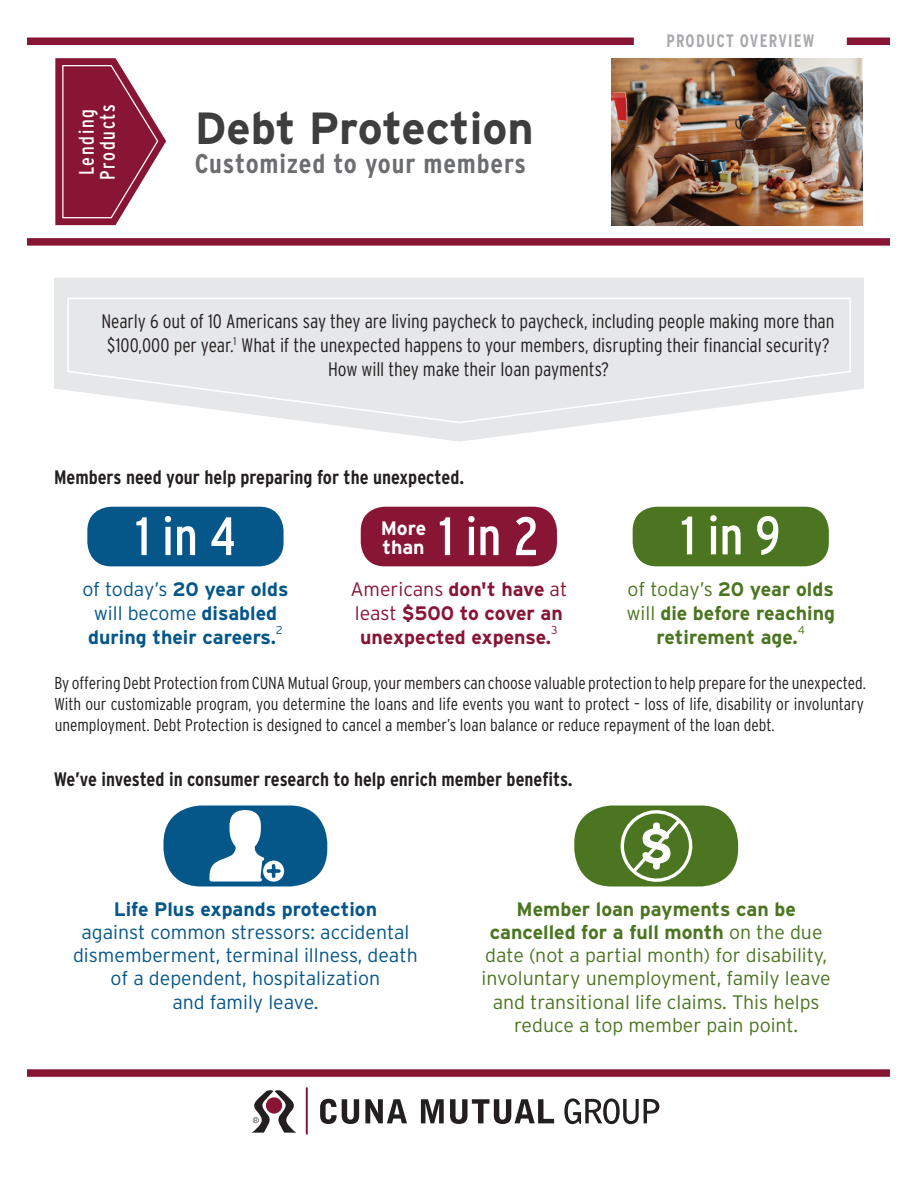
<style>
.page{position:relative;width:918px;height:1188px;background:#fff}
.page>*{position:absolute;margin:0;border:0;box-sizing:border-box;transform-origin:0 0}
.t1{font:condensed 54px "Interstate";color:#fff}
.t2{font:700 45px "Interstate";color:#3e3e3f}
.t3{font:700 condensed 27px "Interstate";letter-spacing:.03em;color:#6c6d70}
.t4{font:condensed 21px "Interstate";letter-spacing:.09em;color:#fff;scale:.93 1}
.Feature_story{font:300 condensed 19.5px/24px "Interstate";letter-spacing:-.005em;color:#231f20;text-align:center}
.t5{font:300 19.5px/23.2px "Interstate";color:#4b7520;text-align:center}
.t6{font:300 19.5px/23.2px "Interstate";color:#055689;text-align:center}
.t7{font:700 condensed 19.5px "Interstate";color:#231f20}
.t8{font:700 19.5px/24px "Interstate";color:#055689;text-align:center}
.t9{font:700 19.5px/24px "Interstate";color:#881534}
.t10{font:700 19.5px/24px "Interstate";color:#4b7520;text-align:center}
.t11{font:700 19.5px/19.5px "Interstate";color:#fff}
.t12{font:700 condensed 18px "Interstate";letter-spacing:.075em;color:#a8a9ad;scale:.93 1}
.t13{font:300 condensed 17.25px/21px "Interstate";color:#231f20;text-align:justify}
.t14{font:300 11.4px "Interstate";color:#055689}
.t15{font:300 11.4px "Interstate";color:#881534}
.t16{font:300 11.4px "Interstate";color:#4b7520}
.s1{font-weight:300}
.s2{font-weight:700}
</style>
<div class="page">
<div style="left:574px;top:806px;width:164px;height:80px;background:#4b7520;border-radius:37px"></div>
<div style="left:164px;top:806px;width:163px;height:80px;background:#055689;border-radius:37px"></div>
<svg style="left:54px;top:278px;width:810px;height:164px;fill:#e6e7e9"></svg>
<svg style="left:67px;top:297px;width:785px;height:127px;background:#e8e9eb"></svg>
<svg style="left:55px;top:58px;width:111px;height:167px"></svg>
<div style="left:27px;top:238px;width:863px;height:8px;background:#881534"></div>
<div style="left:27px;top:38px;width:607px;height:7px;background:#881534"></div>
<div style="left:847px;top:38px;width:43px;height:7px;background:#881534"></div>
<div style="left:27px;top:1069px;width:863px;height:8px;background:#881534"></div>
<hr style="left:306px;top:1087px;width:2px;height:48px;background:#881534">
<svg style="left:320px;top:1099px;width:39px;height:25px"></svg>
<svg style="left:365px;top:1099px;width:42px;height:24px"></svg>
<svg style="left:421px;top:1099px;width:23px;height:24px"></svg>
<svg style="left:450px;top:1099px;width:104px;height:25px"></svg>
<svg style="left:564px;top:1098px;width:95px;height:26px"></svg>
<svg style="left:252px;top:1090px;width:44px;height:43px"></svg>
<img style="left:611px;top:59px;width:252px;height:166px">
<svg style="left:263px;top:861px;width:21px;height:21px"></svg>
<svg style="left:209px;top:810px;width:66px;height:72px"></svg>
<svg style="left:268px;top:869px;width:11px;height:4px"></svg>
<svg style="left:620px;top:810px;width:73px;height:72px"></svg>
<div style="left:633px;top:507px;width:196px;height:59px;background:#4b7520;border-radius:24px"></div>
<div style="left:361px;top:507px;width:196px;height:59px;background:#881534;border-radius:24px"></div>
<div style="left:87px;top:507px;width:197px;height:59px;background:#055689;border-radius:24px"></div>
<p class="t4" style="left:96px;top:180px;width:83px;rotate:-90deg">Products</p>
<p class="t4" style="left:75px;top:175px;width:73px;rotate:-90deg">Lending</p>
<p class="t2" style="left:195px;top:103px;width:341px">Debt Protection</p>
<p class="t3" style="left:195px;top:148px;width:333px">Customized to your members</p>
<p class="t12" style="left:666px;top:31px;width:160px">PRODUCT OVERVIEW</p>
<p class="Feature_story" style="left:101px;top:309px;width:735px">Nearly 6 out of 10 Americans say they are living paycheck to paycheck, including people making more than $100,000 per year.<sup>1</sup> What if the unexpected happens to your members, disrupting their financial security?<br>How will they make their loan payments?</p>
<p class="t7" style="left:54px;top:466px;width:412px">Members need your help preparing for the unexpected.</p>
<p class="t1" style="left:135px;top:506px;width:102px">1 in 4</p>
<p class="t11" style="left:381px;top:518px;width:47px">More than</p>
<p class="t1" style="left:439px;top:506px;width:102px">1 in 2</p>
<p class="t1" style="left:681px;top:505px;width:101px">1 in 9</p>
<p class="t8" style="left:82px;top:577px;width:208px"><span class="s1">of today’s</span> 20 year olds <span class="s1">will become</span> disabled during their careers.</p>
<p class="t14" style="left:276px;top:623px;width:8px">2</p>
<p class="t9" style="left:350px;top:577px;width:218px"><span class="s1">Americans</span> don't have <span class="s1">at least</span> $500 to cover an unexpected expense.</p>
<p class="t15" style="left:551px;top:623px;width:8px">3</p>
<p class="t10" style="left:626px;top:577px;width:210px"><span class="s1">of today’s</span> 20 year olds <span class="s1">will</span> die before reaching retirement age.</p>
<p class="t16" style="left:798px;top:623px;width:9px">4</p>
<p class="t13" style="left:54px;top:672px;width:813px">By offering Debt Protection from CUNA Mutual Group, your members can choose valuable protection to help prepare for the unexpected.<br>With our customizable program, you determine the loans and life events you want to protect – loss of life, disability or involuntary unemployment. Debt Protection is designed to cancel a member’s loan balance or reduce repayment of the loan debt.</p>
<p class="t7" style="left:54px;top:769px;width:520px">We’ve invested in consumer research to help enrich member benefits.</p>
<p class="t6" style="left:73px;top:897px;width:346px"><span class="s2">Life Plus expands protection<br></span>against common stressors: accidental dismemberment, terminal illness, death of a dependent, hospitalization<br>and family leave.</p>
<p class="t5" style="left:482px;top:897px;width:351px"><span class="s2">Member loan payments can be cancelled for a full month</span> on the due date (not a partial month) for disability, involuntary unemployment, family leave and transitional life claims. This helps reduce a top member pain point.</p>
</div>
